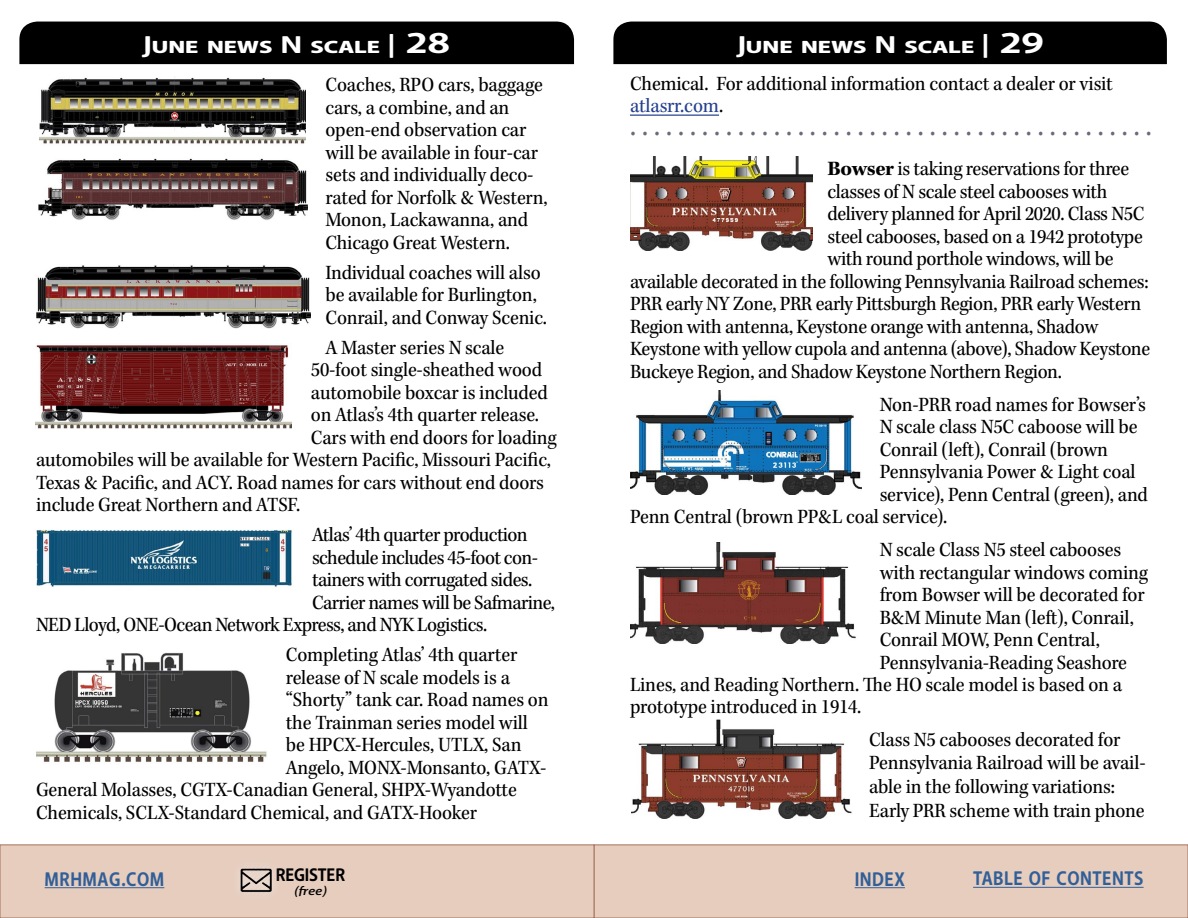
<style>
.page{position:relative;width:1188px;height:918px;background:#fff}
.page>*{position:absolute;margin:0;border:0;box-sizing:border-box;transform-origin:0 0}
.t1{font:30px "Kepler Std Scn";color:#696d7b}
.t2{font:700 24px "Anago";letter-spacing:-.02em;color:#fff;scale:1.35 1}
.t3{font:21px/22.5px "Kepler Std Scn";letter-spacing:-.01em;color:#000}
.t4{font:21px "Kepler Std Scn";letter-spacing:-.03em;color:#000}
.t5{font:700 19.5px "Anago";letter-spacing:.03em;color:#315f98;scale:.9 1}
.t6{font:700 18px "Anago";letter-spacing:-.01em;color:#000;scale:.93 1}
.t7{font:italic 500 12px "Anago";color:#000;scale:1.2 1}
.s1{font-size:30px}
.s2{color:#25408f}
.s3{font-family:"Kepler Std";font-weight:700}
</style>
<div class="page">
<div style="left:19px;top:22px;width:555px;height:42px;background:#000"></div>
<img style="left:36px;top:265px;width:274px;height:63px">
<img style="left:35px;top:345px;width:257px;height:84px">
<img style="left:36px;top:530px;width:256px;height:57px">
<img style="left:36px;top:652px;width:231px;height:110px">
<img style="left:39px;top:77px;width:267px;height:67px">
<img style="left:38px;top:158px;width:270px;height:62px">
<div style="left:613px;top:22px;width:554px;height:42px;background:#000"></div>
<hr style="left:630px;top:115px;width:89px;height:1px;background:#25408f">
<img style="left:630px;top:156px;width:183px;height:95px">
<img style="left:630px;top:391px;width:231px;height:103px">
<img style="left:630px;top:542px;width:226px;height:102px">
<img style="left:631px;top:719px;width:221px;height:100px">
<div style="left:594px;top:844px;width:594px;height:74px;background:#e6cdbe;border:1px solid #a7715f"></div>
<hr style="left:855px;top:887px;width:50px;height:1px;background:#315f98">
<hr style="left:973px;top:887px;width:171px;height:1px;background:#315f98">
<div style="left:0;top:844px;width:594px;height:74px;background:#e6cdbe;border:1px solid #a7715f"></div>
<img style="left:240px;top:867px;width:33px;height:27px">
<hr style="left:45px;top:887px;width:119px;height:1px;background:#315f98">
<p class="t2" style="left:144px;top:29px;width:229px">June news N scale | <span class="s1">28</span></p>
<p class="t3" style="left:326px;top:74px;width:224px">Coaches, RPO cars, baggage cars, a combine, and an open-end observation car will be available in four-car sets and individually deco&shy;rated for Norfolk &amp; Western,<br>Monon, Lackawanna, and<br>Chicago Great Western.</p>
<p class="t3" style="left:326px;top:262px;width:223px">Individual coaches will also be available for Burlington,<br>Conrail, and Conway Scenic.</p>
<p class="t3" style="left:326px;top:337px;width:180px">A Master series N scale</p>
<p class="t3" style="left:311px;top:359px;width:233px">50-foot single-sheathed wood</p>
<p class="t3" style="left:311px;top:382px;width:238px">automobile boxcar is included</p>
<p class="t3" style="left:311px;top:404px;width:230px">on Atlas’s 4th quarter release.</p>
<p class="t3" style="left:311px;top:426px;width:247px">Cars with end doors for loading</p>
<p class="t3" style="left:36px;top:449px;width:517px">automobiles will be available for Western Pacific, Missouri Pacific,</p>
<p class="t3" style="left:36px;top:471px;width:510px">Texas &amp; Pacific, and ACY. Road names for cars without end doors</p>
<p class="t3" style="left:36px;top:494px;width:266px">include Great Northern and ATSF.</p>
<p class="t4" style="left:312px;top:523px;width:217px">Atlas’ 4th quarter production</p>
<p class="t4" style="left:312px;top:545px;width:228px">schedule includes 45-foot con-</p>
<p class="t4" style="left:312px;top:568px;width:222px">tainers with corrugated sides.</p>
<p class="t4" style="left:312px;top:590px;width:245px">Carrier names will be Safmarine,</p>
<p class="t4" style="left:36px;top:613px;width:453px">NED Lloyd, ONE-Ocean Network Express, and NYK Logistics.</p>
<p class="t3" style="left:286px;top:644px;width:233px">Completing Atlas’ 4th quarter</p>
<p class="t3" style="left:286px;top:666px;width:226px">release of N scale models is a</p>
<p class="t3" style="left:286px;top:689px;width:264px">“Shorty” tank car. Road names on</p>
<p class="t3" style="left:286px;top:711px;width:244px">the Trainman series model will</p>
<p class="t3" style="left:286px;top:734px;width:237px">be HPCX-Hercules, UTLX, San</p>
<p class="t3" style="left:286px;top:756px;width:262px">Angelo, MONX-Monsanto, GATX-</p>
<p class="t3" style="left:36px;top:779px;width:482px">General Molasses, CGTX-Canadian General, SHPX-Wyandotte</p>
<p class="t3" style="left:36px;top:802px;width:443px">Chemicals, SCLX-Standard Chemical, and GATX-Hooker</p>
<p class="t2" style="left:738px;top:29px;width:229px">June news N scale | <span class="s1">29</span></p>
<p class="t3" style="left:630px;top:73px;width:484px">Chemical. For additional information contact a dealer or visit <span class="s2">atlasrr.com</span>.</p>
<h1 class="t1" style="left:630px;top:109px;width:523px">............................................</h1>
<p class="t3" style="left:828px;top:158px;width:303px"><span class="s3">Bowser</span> is taking reservations for three</p>
<p class="t3" style="left:828px;top:181px;width:281px">classes of N scale steel cabooses with</p>
<p class="t3" style="left:828px;top:203px;width:318px">delivery planned for April 2020. Class N5C</p>
<p class="t3" style="left:828px;top:226px;width:317px">steel cabooses, based on a 1942 prototype</p>
<p class="t3" style="left:828px;top:248px;width:287px">with round porthole windows, will be</p>
<p class="t3" style="left:630px;top:271px;width:520px">available decorated in the following Pennsylvania Railroad schemes:</p>
<p class="t3" style="left:630px;top:293px;width:513px">PRR early NY Zone, PRR early Pittsburgh Region, PRR early Western</p>
<p class="t3" style="left:630px;top:316px;width:470px">Region with antenna, Keystone orange with antenna, Shadow</p>
<p class="t3" style="left:630px;top:338px;width:522px">Keystone with yellow cupola and antenna (above), Shadow Keystone</p>
<p class="t3" style="left:630px;top:361px;width:434px">Buckeye Region, and Shadow Keystone Northern Region.</p>
<p class="t3" style="left:880px;top:394px;width:268px">Non-PRR road names for Bowser’s</p>
<p class="t3" style="left:880px;top:416px;width:259px">N scale class N5C caboose will be</p>
<p class="t3" style="left:880px;top:438px;width:230px">Conrail (left), Conrail (brown</p>
<p class="t3" style="left:880px;top:461px;width:257px">Pennsylvania Power &amp; Light coal</p>
<p class="t3" style="left:880px;top:483px;width:270px">service), Penn Central (green), and</p>
<p class="t3" style="left:630px;top:506px;width:319px">Penn Central (brown PP&amp;L coal service).</p>
<p class="t3" style="left:880px;top:539px;width:243px">N scale Class N5 steel cabooses</p>
<p class="t3" style="left:880px;top:561px;width:270px">with rectangular windows coming</p>
<p class="t3" style="left:880px;top:584px;width:267px">from Bowser will be decorated for</p>
<p class="t3" style="left:880px;top:606px;width:256px">B&amp;M Minute Man (left), Conrail,</p>
<p class="t3" style="left:880px;top:629px;width:222px">Conrail MOW, Penn Central,</p>
<p class="t3" style="left:880px;top:651px;width:249px">Pennsylvania-Reading Seashore</p>
<p class="t3" style="left:630px;top:674px;width:494px">Lines, and Reading Northern. The HO scale model is based on a</p>
<p class="t3" style="left:630px;top:696px;width:233px">prototype introduced in 1914.</p>
<p class="t3" style="left:869px;top:729px;width:278px;line-height:23.5px">Class N5 cabooses decorated for Pennsylvania Railroad will be avail&shy;able in the following variations:<br>Early PRR scheme with train phone</p>
<p class="t5" style="left:45px;top:867px;width:135px">MRHMAG.COM</p>
<p class="t6" style="left:276px;top:864px;width:76px">REGISTER</p>
<p class="t5" style="left:855px;top:867px;width:57px">INDEX</p>
<p class="t5" style="left:973px;top:866px;width:191px">TABLE OF CONTENTS</p>
<p class="t7" style="left:294px;top:883px;width:29px">(free)</p>
</div>
